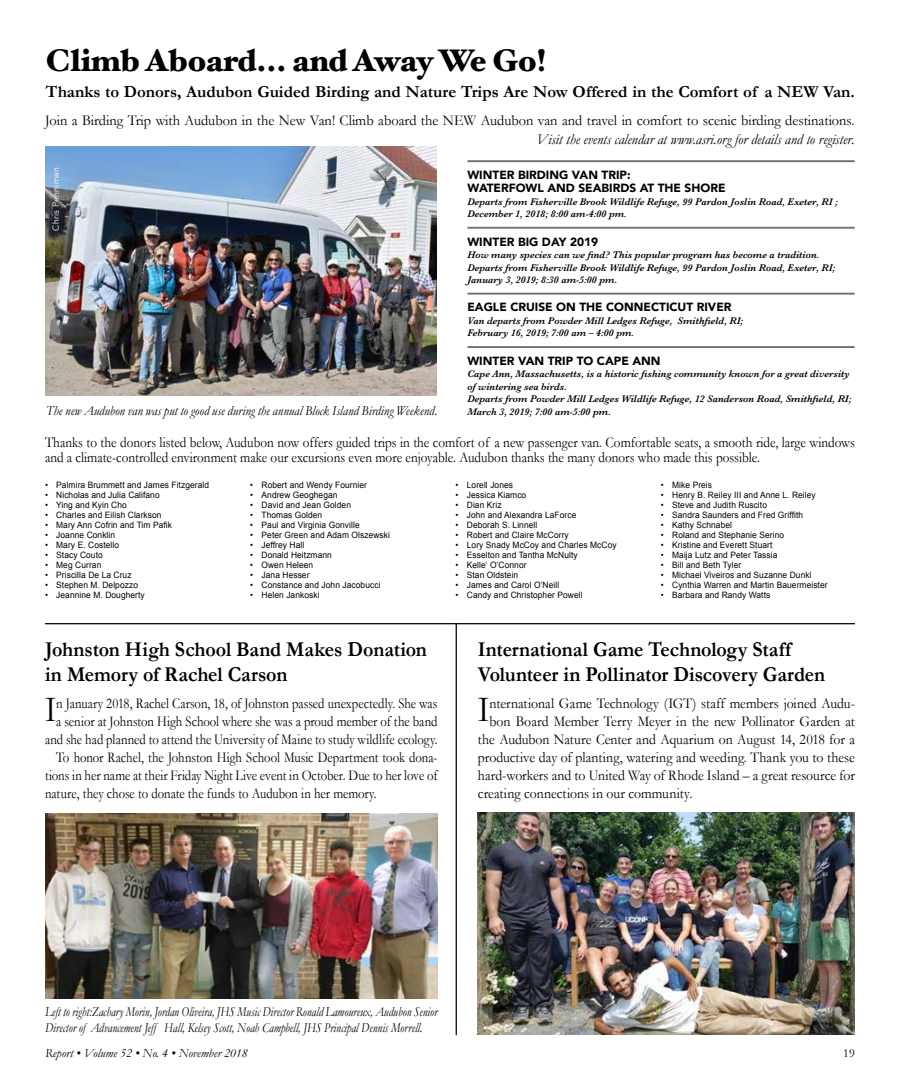
<style>
.page{position:relative;width:900px;height:1080px;background:#fff}
.page>*{position:absolute;margin:0;border:0;box-sizing:border-box;transform-origin:0 0}
.t1{font:37px "Garamond";color:#000;scale:.85 1}
.t2{font:37px "Garamond";color:#000;scale:.89 1}
.t3{font:900 31.25px "Hoefler Text";letter-spacing:-.01em;color:#000}
.t4{font:700 21.25px/25px "Garamond";letter-spacing:-.005em;color:#000;scale:.94 1}
.t5{font:700 16.88px "Garamond";color:#000}
.t6{font:15px "Garamond";color:#000;scale:.85 1}
.t7{font:15px "Garamond";color:#000;scale:.92 1}
.t8{font:15px/15px "Garamond";color:#000;scale:.88 1}
.t9{font:15px "Garamond";color:#000;scale:.96 1}
.t10{font:italic 15px "Garamond";color:#000;scale:.96 1}
.t11{font:italic 13.75px/16.2px "Garamond";letter-spacing:.005em;color:#000;scale:.81 1}
.t12{font:italic 13.75px "Garamond";letter-spacing:.005em;color:#000;scale:.92 1}
.t13{font:italic 12.5px "Garamond";color:#000}
.t14{font:12.5px "Garamond";color:#000}
.t15{font:900 11.88px/13.1px "Avenir";color:#000}
.t16{font:italic 600 10px/12.5px "Baskerville";color:#000}
.t17{font:8.75px "Arial";letter-spacing:.01em;color:#000;scale:.96 1}
.t18{font:8.75px "Avenir";letter-spacing:.025em;color:#fff}
</style>
<div class="page">
<hr style="left:467px;top:160px;width:388px;height:2px;background:#6d6e71">
<hr style="left:467px;top:227px;width:388px;height:2px;background:#6d6e71">
<hr style="left:467px;top:293px;width:388px;height:2px;background:#6d6e71">
<hr style="left:467px;top:346px;width:388px;height:2px;background:#6d6e71">
<img style="left:45px;top:813px;width:393px;height:185px">
<img style="left:478px;top:812px;width:377px;height:223px">
<hr style="left:45px;top:623px;width:810px;height:1px;background:#000">
<img style="left:45px;top:147px;width:391px;height:249px">
<hr style="left:456px;top:623px;width:1px;height:412px;background:#000">
<h2 class="t3" style="left:46px;top:42px;width:502px">Climb Aboard... and Away We Go!</h2>
<h3 class="t5" style="left:46px;top:82px;width:810px">Thanks to Donors, Audubon Guided Birding and Nature Trips Are Now Offered in the Comfort of a NEW Van.</h3>
<h3 class="t9" style="left:45px;top:111px;width:845px">Join a Birding Trip with Audubon in the New Van! Climb aboard the NEW Audubon van and travel in comfort to scenic birding destinations.</h3>
<h3 class="t10" style="left:537px;top:130px;width:333px">Visit the events calendar at www.asri.org for details and to register.</h3>
<p class="t18" style="left:51px;top:231px;width:65px;rotate:-90deg">Chris Penniman</p>
<h3 class="t12" style="left:46px;top:402px;width:427px">The new Audubon van was put to good use during the annual Block Island Birding Weekend.</h3>
<h3 class="t15" style="left:467px;top:168px;width:260px">WINTER BIRDING VAN TRIP:<br>WATERFOWL AND SEABIRDS AT THE SHORE</h3>
<p class="t16" style="left:467px;top:195px;width:372px">Departs from Fisherville Brook Wildlife Refuge, 99 Pardon Joslin Road, Exeter, RI ;<br>December 1, 2018; 8:00 am-4:00 pm.</p>
<h3 class="t15" style="left:467px;top:235px;width:132px">WINTER BIG DAY 2019</h3>
<p class="t16" style="left:467px;top:249px;width:369px">How many species can we find? This popular program has become a tradition.<br>Departs from Fisherville Brook Wildlife Refuge, 99 Pardon Joslin Road, Exeter, RI;<br>January 3, 2019; 8:30 am-5:00 pm.</p>
<h3 class="t15" style="left:467px;top:300px;width:266px">EAGLE CRUISE ON THE CONNECTICUT RIVER</h3>
<p class="t16" style="left:467px;top:315px;width:277px">Van departs from Powder Mill Ledges Refuge, Smithfield, RI;<br>February 16, 2019; 7:00 am – 4:00 pm.</p>
<h3 class="t15" style="left:467px;top:354px;width:195px">WINTER VAN TRIP TO CAPE ANN</h3>
<p class="t16" style="left:467px;top:368px;width:385px">Cape Ann, Massachusetts, is a historic fishing community known for a great diversity of wintering sea birds.<br>Departs from Powder Mill Ledges Wildlife Refuge, 12 Sanderson Road, Smithfield, RI; March 3, 2019; 7:00 am-5:00 pm.</p>
<p class="t8" style="left:45px;top:435px;width:922px">Thanks to the donors listed below, Audubon now offers guided trips in the comfort of a new passenger van. Comfortable seats, a smooth ride, large windows and a climate-controlled environment make our excursions even more enjoyable. Audubon thanks the many donors who made this possible.</p>
<p class="t17" style="left:45px;top:479px;width:172px">• Palmira Brummett and James Fitzgerald</p>
<p class="t17" style="left:45px;top:489px;width:121px">• Nicholas and Julia Califano</p>
<p class="t17" style="left:45px;top:499px;width:87px">• Ying and Kyin Cho</p>
<p class="t17" style="left:45px;top:509px;width:123px">• Charles and Eilish Clarkson</p>
<p class="t17" style="left:45px;top:519px;width:134px">• Mary Ann Cofrin and Tim Pafik</p>
<p class="t17" style="left:45px;top:529px;width:75px">• Joanne Conklin</p>
<p class="t17" style="left:45px;top:539px;width:79px">• Mary E. Costello</p>
<p class="t17" style="left:45px;top:549px;width:62px">• Stacy Couto</p>
<p class="t17" style="left:45px;top:559px;width:60px">• Meg Curran</p>
<p class="t17" style="left:45px;top:569px;width:92px">• Priscilla De La Cruz</p>
<p class="t17" style="left:45px;top:579px;width:98px">• Stephen M. Delpozzo</p>
<p class="t17" style="left:45px;top:589px;width:105px">• Jeannine M. Dougherty</p>
<p class="t17" style="left:250px;top:479px;width:123px">• Robert and Wendy Fournier</p>
<p class="t17" style="left:250px;top:489px;width:92px">• Andrew Geoghegan</p>
<p class="t17" style="left:250px;top:499px;width:106px">• David and Jean Golden</p>
<p class="t17" style="left:250px;top:509px;width:77px">• Thomas Golden</p>
<p class="t17" style="left:250px;top:519px;width:115px">• Paul and Virginia Gonville</p>
<p class="t17" style="left:250px;top:529px;width:147px">• Peter Green and Adam Olszewski</p>
<p class="t17" style="left:250px;top:539px;width:58px">• Jeffrey Hall</p>
<p class="t17" style="left:250px;top:549px;width:86px">• Donald Heitzmann</p>
<p class="t17" style="left:250px;top:559px;width:67px">• Owen Heleen</p>
<p class="t17" style="left:250px;top:569px;width:63px">• Jana Hesser</p>
<p class="t17" style="left:250px;top:579px;width:137px">• Constance and John Jacobucci</p>
<p class="t17" style="left:250px;top:589px;width:74px">• Helen Jankoski</p>
<h3 class="t4" style="left:45px;top:637px;width:408px">Johnston High School Band Makes Donation in Memory of Rachel Carson</h3>
<h1 class="t1" style="left:45px;top:687px;width:15px">I</h1>
<h3 class="t6" style="left:56px;top:694px;width:450px">n January 2018, Rachel Carson, 18, of Johnston passed unexpectedly. She was</h3>
<h3 class="t6" style="left:56px;top:712px;width:450px">a senior at Johnston High School where she was a proud member of the band</h3>
<h3 class="t6" style="left:45px;top:730px;width:463px">and she had planned to attend the University of Maine to study wildlife ecology.</h3>
<h3 class="t6" style="left:56px;top:748px;width:450px">To honor Rachel, the Johnston High School Music Department took dona-</h3>
<h3 class="t6" style="left:45px;top:766px;width:463px">tions in her name at their Friday Night Live event in October. Due to her love of</h3>
<h3 class="t6" style="left:45px;top:784px;width:392px">nature, they chose to donate the funds to Audubon in her memory.</h3>
<p class="t17" style="left:456px;top:479px;width:61px">• Lorell Jones</p>
<p class="t17" style="left:456px;top:489px;width:75px">• Jessica Kiamco</p>
<p class="t17" style="left:456px;top:499px;width:49px">• Dian Kriz</p>
<p class="t17" style="left:456px;top:509px;width:127px">• John and Alexandra LaForce</p>
<p class="t17" style="left:456px;top:519px;width:87px">• Deborah S. Linnell</p>
<p class="t17" style="left:456px;top:529px;width:119px">• Robert and Claire McCorry</p>
<p class="t17" style="left:456px;top:539px;width:169px">• Lory Snady McCoy and Charles McCoy</p>
<p class="t17" style="left:456px;top:549px;width:129px">• Esselton and Tantha McNulty</p>
<p class="t17" style="left:456px;top:559px;width:75px">• Kelle’ O’Connor</p>
<p class="t17" style="left:456px;top:569px;width:67px">• Stan Oldstein</p>
<p class="t17" style="left:456px;top:579px;width:109px">• James and Carol O’Neill</p>
<p class="t17" style="left:456px;top:589px;width:134px">• Candy and Christopher Powell</p>
<p class="t17" style="left:661px;top:479px;width:55px">• Mike Preis</p>
<p class="t17" style="left:661px;top:489px;width:163px">• Henry B. Reiley III and Anne L. Reiley</p>
<p class="t17" style="left:661px;top:499px;width:112px">• Steve and Judith Ruscito</p>
<p class="t17" style="left:661px;top:509px;width:150px">• Sandra Saunders and Fred Griffith</p>
<p class="t17" style="left:661px;top:519px;width:76px">• Kathy Schnabel</p>
<p class="t17" style="left:661px;top:529px;width:130px">• Roland and Stephanie Serino</p>
<p class="t17" style="left:661px;top:539px;width:118px">• Kristine and Everett Stuart</p>
<p class="t17" style="left:661px;top:549px;width:123px">• Maija Lutz and Peter Tassia</p>
<p class="t17" style="left:661px;top:559px;width:85px">• Bill and Beth Tyler</p>
<p class="t17" style="left:661px;top:569px;width:158px">• Michael Viveiros and Suzanne Dunkl</p>
<p class="t17" style="left:661px;top:579px;width:175px">• Cynthia Warren and Martin Bauermeister</p>
<p class="t17" style="left:661px;top:589px;width:115px">• Barbara and Randy Watts</p>
<h3 class="t4" style="left:478px;top:637px;width:371px">International Game Technology Staff<br>Volunteer in Pollinator Discovery Garden</h3>
<h1 class="t2" style="left:478px;top:687px;width:15px">I</h1>
<h3 class="t7" style="left:490px;top:694px;width:399px">nternational Game Technology (IGT) staff members joined Audu-</h3>
<h3 class="t7" style="left:490px;top:712px;width:399px">bon Board Member Terry Meyer in the new Pollinator Garden at</h3>
<h3 class="t7" style="left:478px;top:730px;width:411px">the Audubon Nature Center and Aquarium on August 14, 2018 for a</h3>
<h3 class="t7" style="left:478px;top:748px;width:411px">productive day of planting, watering and weeding. Thank you to these</h3>
<h3 class="t7" style="left:478px;top:766px;width:411px">hard-workers and to United Way of Rhode Island – a great resource for</h3>
<h3 class="t7" style="left:478px;top:784px;width:235px">creating connections in our community.</h3>
<h3 class="t11" style="left:45px;top:1003px;width:486px">Left to right:Zachary Morin, Jordan Oliveira, JHS Music Director Ronald Lamoureux, Audubon Senior<br>Director of Advancement Jeff Hall, Kelsey Scott, Noah Campbell, JHS Principal Dennis Morrell.</h3>
<h3 class="t13" style="left:45px;top:1046px;width:204px">Report • Volume 52 • No. 4 • November 2018</h3>
<h3 class="t14" style="left:843px;top:1046px;width:13px">19</h3>
</div>
